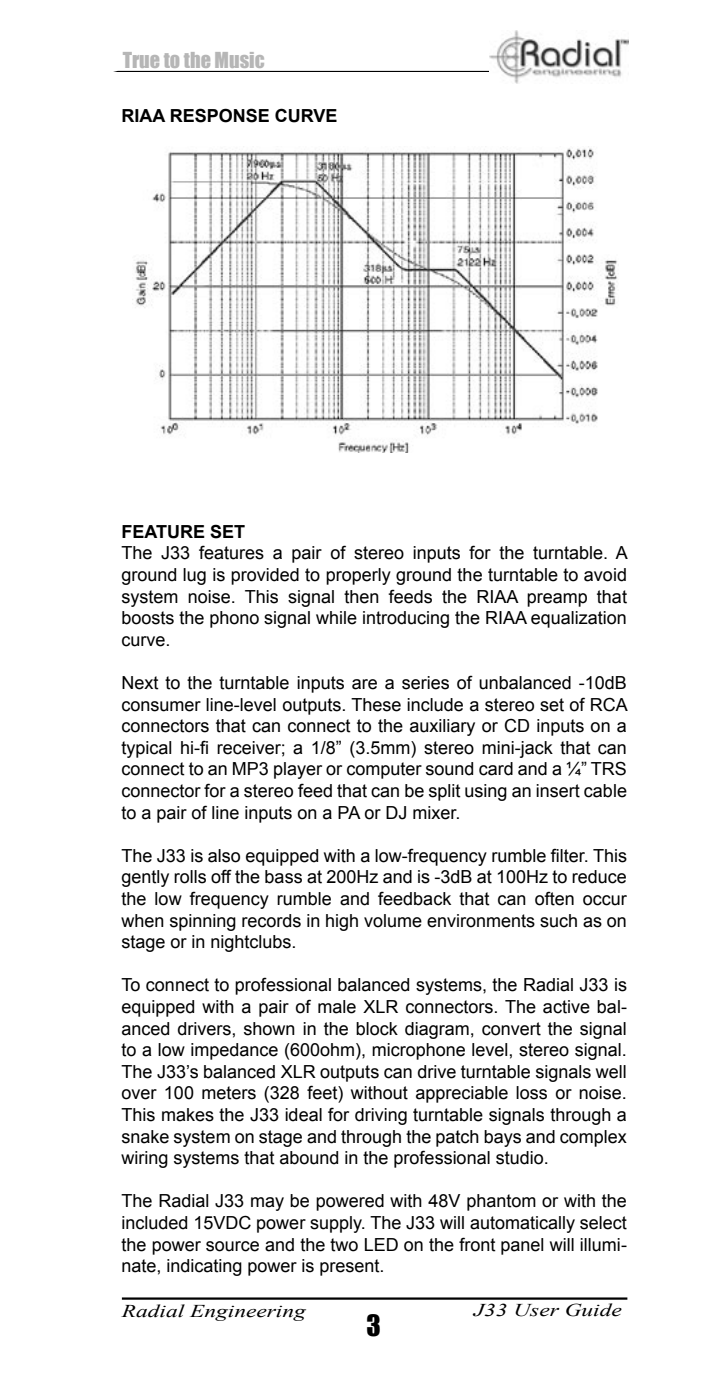
<style>
.page{position:relative;width:708px;height:1377px;background:#fff}
.page>*{position:absolute;margin:0;border:0;box-sizing:border-box;transform-origin:0 0}
.t1{font:27px "Impact";color:#000}
.t2{font:20.25px "Impact";color:#b6b6b6}
.t3{font:18px/21.6px "Arial";color:#000;text-align:justify}
.t4{font:italic 18px "Times New Roman";color:#000;scale:1.3 1}
.t5{font:700 18px "Arial";color:#000}
</style>
<div class="page">
<svg style="left:113px;top:71px;width:376px;height:1px"></svg>
<img style="left:490px;top:30px;width:138px;height:54px">
<hr style="left:122px;top:1297px;width:505px;height:3px;background:#000">
<img style="left:132px;top:146px;width:486px;height:306px">
<p class="t2" style="left:123px;top:44px;width:144px">True to the Music</p>
<p class="t5" style="left:122px;top:104px;width:218px">RIAA RESPONSE CURVE</p>
<p class="t5" style="left:122px;top:520px;width:125px">FEATURE SET</p>
<p class="t3" style="left:122px;top:542px;width:508px">The J33 features a pair of stereo inputs for the turntable. A ground lug is provided to properly ground the turntable to avoid system noise. This signal then feeds the RIAA preamp that boosts the phono signal while introducing the RIAA equalization curve.</p>
<p class="t3" style="left:122px;top:672px;width:508px">Next to the turntable inputs are a series of unbalanced -10dB consumer line-level outputs. These include a stereo set of RCA connectors that can connect to the auxiliary or CD inputs on a typical hi-fi receiver; a 1/8” (3.5mm) stereo mini-jack that can connect to an MP3 player or computer sound card and a ¼” TRS connector for a stereo feed that can be split using an insert cable to a pair of line inputs on a PA or DJ mixer.</p>
<p class="t3" style="left:122px;top:845px;width:507px">The J33 is also equipped with a low-frequency rumble filter. This gently rolls off the bass at 200Hz and is -3dB at 100Hz to reduce the low frequency rumble and feedback that can often occur when spinning records in high volume environments such as on stage or in nightclubs.</p>
<p class="t3" style="left:121px;top:974px;width:507px">To connect to professional balanced systems, the Radial J33 is equipped with a pair of male XLR connectors. The active bal&shy;anced drivers, shown in the block diagram, convert the signal to a low impedance (600ohm), microphone level, stereo signal.<br>The J33’s balanced XLR outputs can drive turntable signals well over 100 meters (328 feet) without appreciable loss or noise.<br>This makes the J33 ideal for driving turntable signals through a snake system on stage and through the patch bays and complex wiring systems that abound in the professional studio.</p>
<p class="t3" style="left:122px;top:1190px;width:507px">The Radial J33 may be powered with 48V phantom or with the included 15VDC power supply. The J33 will automatically select the power source and the two LED on the front panel will illumi&shy;nate, indicating power is present.</p>
<p class="t4" style="left:122px;top:1299px;width:143px">Radial Engineering</p>
<p class="t4" style="left:474px;top:1298px;width:115px">J33 User Guide</p>
<h1 class="t1" style="left:366px;top:1305px;width:16px">3</h1>
</div>
